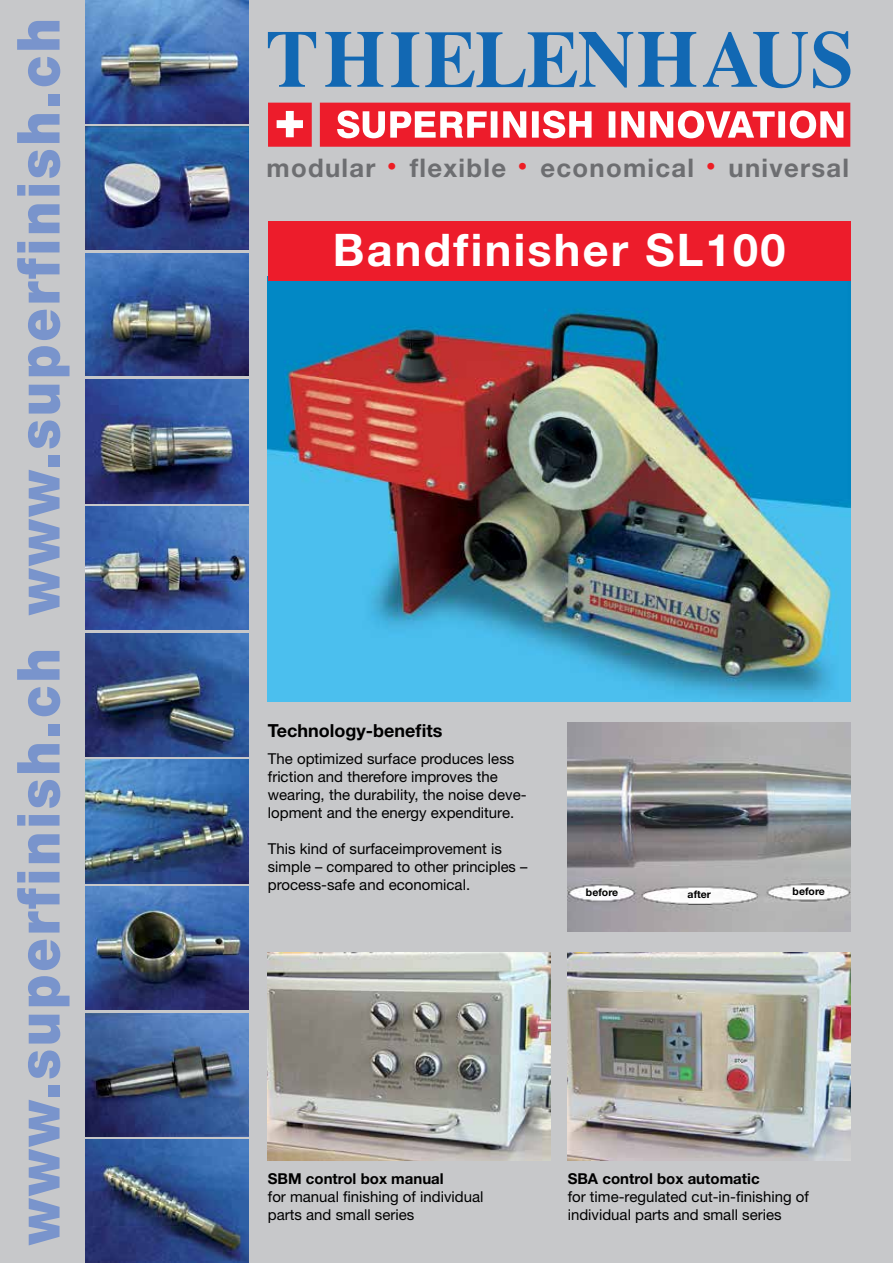
<style>
.page{position:relative;width:893px;height:1263px;background:#c7c8ca}
.page>*{position:absolute;margin:0;border:0;box-sizing:border-box;transform-origin:0 0}
.t1{font:900 59.4px "Helvetica Neue";letter-spacing:.05em;color:#7994cc;scale:.9 1}
.t2{font:700 45px "Helvetica Neue";letter-spacing:.05em;color:#fff}
.t3{font:700 25.65px "Helvetica Neue";letter-spacing:.05em;color:#6d6e71}
.t4{font:700 18px "Helvetica Neue";color:#000}
.t5{font:15px/18px "Helvetica Neue";color:#000}
.t6{font:700 15px "Helvetica Neue";color:#000}
.t7{font:700 10.5px "Helvetica Neue";color:#000}
</style>
<div class="page">
<img style="left:568px;top:723px;width:282px;height:208px">
<img style="left:268px;top:281px;width:582px;height:421px">
<div style="left:268px;top:221px;width:582px;height:60px;background:#ed1c2b"></div>
<svg style="left:268px;top:32px;width:48px;height:55px"></svg>
<svg style="left:325px;top:32px;width:58px;height:55px"></svg>
<svg style="left:391px;top:32px;width:28px;height:55px"></svg>
<svg style="left:425px;top:32px;width:271px;height:56px"></svg>
<svg style="left:703px;top:31px;width:147px;height:58px"></svg>
<svg style="left:268px;top:103px;width:44px;height:44px;background:#ef4753"></svg>
<svg style="left:320px;top:103px;width:530px;height:44px;background:#f2656f"></svg>
<img style="left:85px;top:0;width:164px;height:123px">
<img style="left:85px;top:127px;width:164px;height:123px">
<img style="left:85px;top:253px;width:164px;height:123px">
<img style="left:85px;top:380px;width:164px;height:123px">
<img style="left:85px;top:507px;width:164px;height:123px">
<img style="left:85px;top:633px;width:164px;height:123px">
<img style="left:85px;top:760px;width:164px;height:123px">
<img style="left:85px;top:886px;width:164px;height:124px">
<img style="left:85px;top:1013px;width:164px;height:123px">
<img style="left:85px;top:1140px;width:164px;height:123px">
<img style="left:268px;top:952px;width:283px;height:209px">
<img style="left:568px;top:952px;width:282px;height:209px">
<h1 class="t1" style="left:3px;top:1245px;width:1365px;rotate:-90deg">www.superfinish.ch www.superfinish.ch</h1>
<h3 class="t3" style="left:266px;top:152px;width:584px">modular <sup>•</sup> flexible <sup>•</sup> economical <sup>•</sup> universal</h3>
<h2 class="t2" style="left:333px;top:222px;width:454px">Bandfinisher SL100</h2>
<p class="t4" style="left:268px;top:719px;width:176px">Technology-benefits</p>
<p class="t5" style="left:268px;top:749px;width:260px">The optimized surface produces less friction and therefore improves the wearing, the durability, the noise deve&shy;lopment and the energy expenditure.</p>
<p class="t5" style="left:268px;top:839px;width:261px">This kind of surfaceimprovement is simple – compared to other principles – process-safe and economical.</p>
<p class="t7" style="left:586px;top:886px;width:34px">before</p>
<p class="t7" style="left:793px;top:885px;width:34px">before</p>
<p class="t7" style="left:688px;top:888px;width:25px">after</p>
<p class="t6" style="left:268px;top:1169px;width:177px">SBM control box manual</p>
<p class="t5" style="left:268px;top:1187px;width:217px">for manual finishing of individual parts and small series</p>
<p class="t6" style="left:568px;top:1169px;width:193px">SBA control box automatic</p>
<p class="t5" style="left:568px;top:1187px;width:243px">for time-regulated cut-in-finishing of individual parts and small series</p>
</div>
